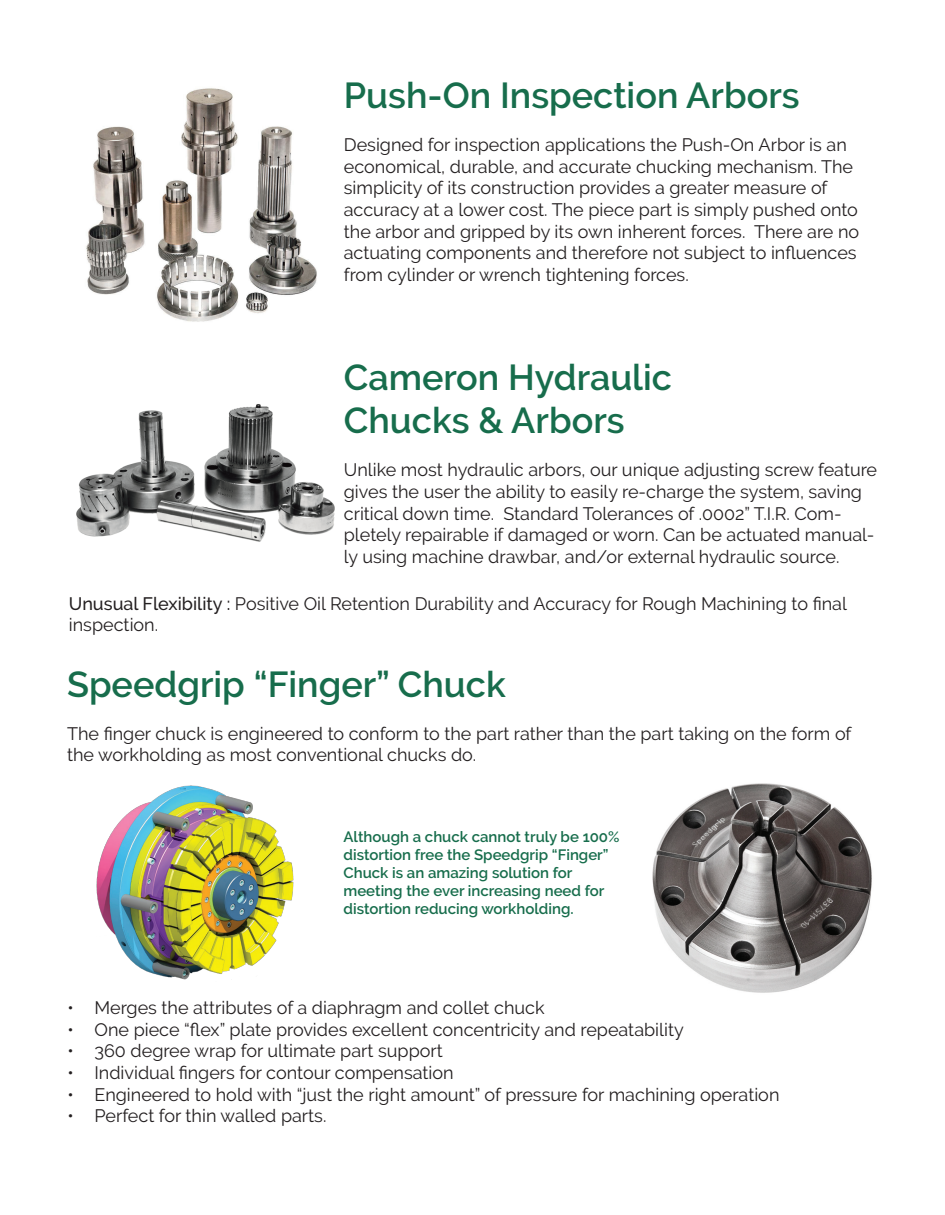
<style>
.page{position:relative;width:945px;height:1215px;background:#fff}
.page>*{position:absolute;margin:0;border:0;box-sizing:border-box;transform-origin:0 0}
.t1{font:600 36px "Raleway";color:#176d4c}
.t2{font:18px/21.6px "Raleway";color:#231f20}
.t3{font:600 15px/18px "Raleway";color:#176d4c}
.s1{font-weight:500}
</style>
<div class="page">
<img style="left:652px;top:783px;width:220px;height:210px">
<img style="left:86px;top:88px;width:231px;height:234px">
<img style="left:76px;top:404px;width:259px;height:138px">
<img style="left:96px;top:785px;width:198px;height:195px">
<p class="t1" style="left:344px;top:75px;width:457px">Push-On Inspection Arbors</p>
<p class="t2" style="left:344px;top:134px;width:517px">Designed for inspection applications the Push-On Arbor is an economical, durable, and accurate chucking mechanism. The simplicity of its construction provides a greater measure of accuracy at a lower cost. The piece part is simply pushed onto the arbor and gripped by its own inherent forces. There are no actuating components and therefore not subject to influences from cylinder or wrench tightening forces.</p>
<p class="t1" style="left:344px;top:357px;width:330px">Cameron Hydraulic</p>
<p class="t1" style="left:344px;top:400px;width:282px">Chucks &amp; Arbors</p>
<p class="t2" style="left:344px;top:459px;width:535px">Unlike most hydraulic arbors, our unique adjusting screw feature gives the user the ability to easily re-charge the system, saving critical down time. Standard Tolerances of .0002” T.I.R. Com&shy;pletely repairable if damaged or worn. Can be actuated manual&shy;ly using machine drawbar, and/or external hydraulic source.</p>
<p class="t2" style="left:69px;top:592px;width:780px"><span class="s1">Unusual Flexibility :</span> Positive Oil Retention Durability and Accuracy for Rough Machining to final inspection.</p>
<p class="t1" style="left:67px;top:663px;width:440px">Speedgrip “Finger” Chuck</p>
<p class="t2" style="left:67px;top:723px;width:786px">The finger chuck is engineered to conform to the part rather than the part taking on the form of the workholding as most conventional chucks do.</p>
<p class="t3" style="left:344px;top:828px;width:278px">Although a chuck cannot truly be 100% distortion free the Speedgrip “Finger” Chuck is an amazing solution for meeting the ever increasing need for distortion reducing workholding.</p>
<p class="t2" style="left:68px;top:997px;width:479px">• Merges the attributes of a diaphragm and collet chuck</p>
<p class="t2" style="left:68px;top:1019px;width:618px">• One piece “flex” plate provides excellent concentricity and repeatability</p>
<p class="t2" style="left:68px;top:1040px;width:377px">• 360 degree wrap for ultimate part support</p>
<p class="t2" style="left:68px;top:1062px;width:388px">• Individual fingers for contour compensation</p>
<p class="t2" style="left:68px;top:1083px;width:714px">• Engineered to hold with “just the right amount” of pressure for machining operation</p>
<p class="t2" style="left:68px;top:1105px;width:260px">• Perfect for thin walled parts.</p>
</div>
